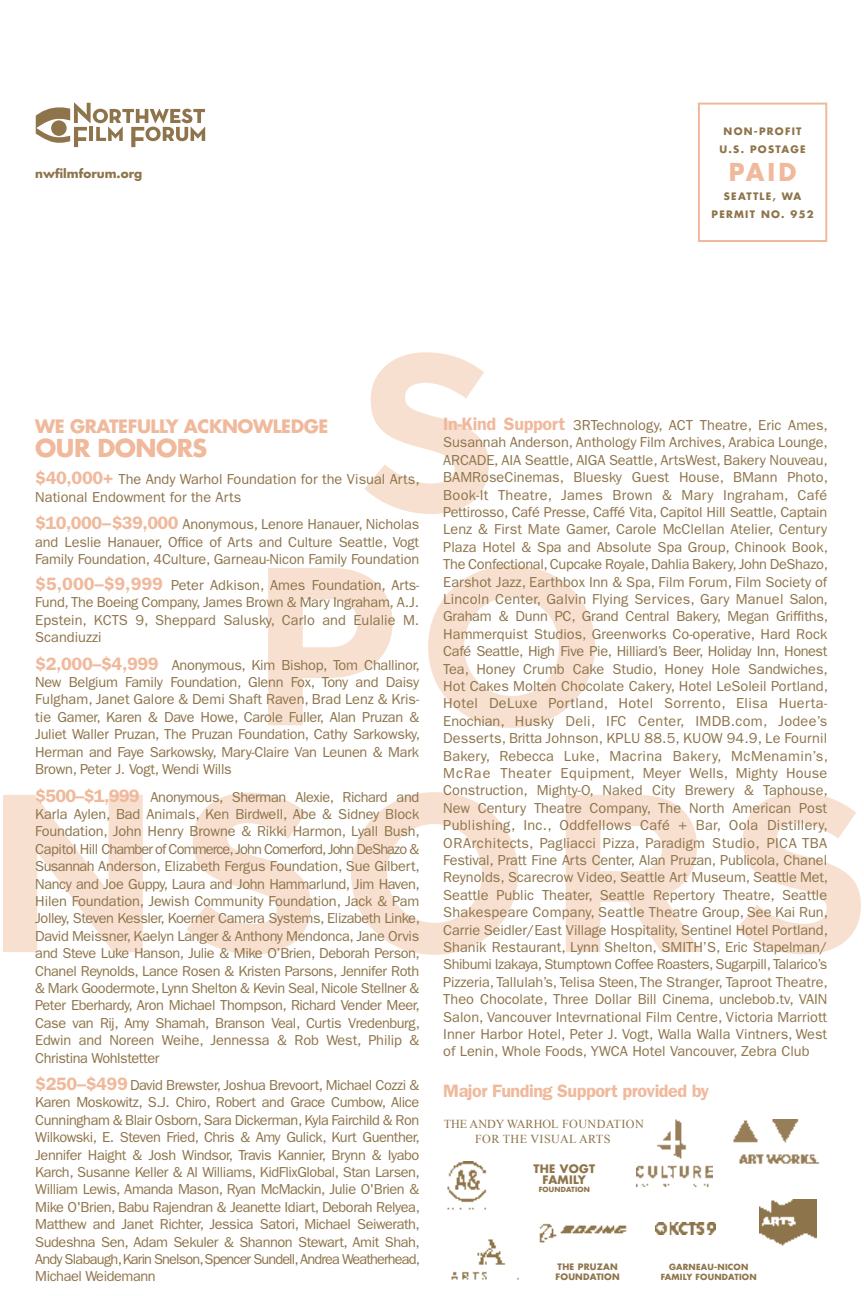
<style>
.page{position:relative;width:864px;height:1296px;background:#fff}
.page>*{position:absolute;margin:0;border:0;box-sizing:border-box;transform-origin:0 0}
.t1{font:700 24px "Futura Std";letter-spacing:-.025em;color:#f0b99c}
.t2{font:600 18px "ITC Franklin Gothic Std";letter-spacing:-.025em;color:#f0b99c}
.t3{font:700 18px "Futura Std";letter-spacing:-.025em;color:#f0b99c}
.t4{font:14.4px/17.4px "ITC Franklin Gothic Std";letter-spacing:-.01em;color:#8e744a;text-align:justify}
.t5{font:12.2px/15px "Times New Roman";letter-spacing:.025em;color:#8e744a;text-align:center}
.t6{font:700 12px "Futura Std";color:#8e744a}
.t7{font:700 11.4px/11px "Futura Std";letter-spacing:.025em;color:#8e744a;text-align:center}
.t8{font:700 10px/18.4px "Futura Std";letter-spacing:.125em;color:#8e744a;text-align:center}
.t9{font:700 8.6px/10.4px "Futura Std";letter-spacing:.025em;color:#8e744a}
.t10{font:700 8.2px/10px "Futura Std";letter-spacing:.025em;color:#8e744a;text-align:center}
.t11{font:700 7px "Futura Std";letter-spacing:.025em;color:#8e744a}
.s1{font-weight:600;font-size:18px;color:#f0b99c}
</style>
<div class="page">
<svg style="left:3px;top:792px;width:858px;height:163px"></svg>
<svg style="left:268px;top:565px;width:327px;height:163px"></svg>
<svg style="left:364px;top:352px;width:125px;height:162px"></svg>
<img style="left:733px;top:1120px;width:87px;height:44px">
<img style="left:636px;top:1120px;width:76px;height:66px">
<img style="left:447px;top:1162px;width:40px;height:48px">
<img style="left:539px;top:1223px;width:88px;height:20px">
<img style="left:655px;top:1223px;width:61px;height:12px">
<div style="left:698px;top:103px;width:129px;height:139px;border:2px solid #f0b99c"></div>
<svg style="left:36px;top:103px;width:169px;height:44px"></svg>
<img style="left:451px;top:1239px;width:68px;height:41px">
<img style="left:759px;top:1200px;width:57px;height:46px">
<p class="t6" style="left:35px;top:165px;width:109px">nwfilmforum.org</p>
<p class="t8" style="left:720px;top:122px;width:88px">NON-PROFIT<br>U.S. POSTAGE</p>
<h1 class="t1" style="left:729px;top:156px;width:69px">PAID</h1>
<p class="t8" style="left:712px;top:187px;width:104px">SEATTLE, WA<br>PERMIT NO. 952</p>
<p class="t3" style="left:35px;top:414px;width:295px">WE GRATEFULLY ACKNOWLEDGE</p>
<h1 class="t1" style="left:35px;top:432px;width:173px">OUR DONORS</h1>
<p class="t4" style="left:35px;top:471px;width:386px"><span class="s1">$40,000+</span> The Andy Warhol Foundation for the Visual Arts,<br>National Endowment for the Arts</p>
<p class="t4" style="left:35px;top:516px;width:386px"><span class="s1">$10,000–$39,000</span> Anonymous, Lenore Hanauer, Nicholas and Leslie Hanauer, Office of Arts and Culture Seattle, Vogt Family Foundation, 4Culture, Garneau-Nicon Family Foundation</p>
<p class="t4" style="left:35px;top:576px;width:386px"><span class="s1">$5,000–$9,999</span> Peter Adkison, Ames Foundation, Arts-Fund, The Boeing Company, James Brown &amp; Mary Ingraham, A.J.<br>Epstein, KCTS 9, Sheppard Salusky, Carlo and Eulalie M.<br>Scandiuzzi</p>
<p class="t4" style="left:35px;top:656px;width:386px"><span class="s1">$2,000–$4,999</span> Anonymous, Kim Bishop, Tom Challinor, New Belgium Family Foundation, Glenn Fox, Tony and Daisy Fulgham, Janet Galore &amp; Demi Shaft Raven, Brad Lenz &amp; Kris&shy;tie Gamer, Karen &amp; Dave Howe, Carole Fuller, Alan Pruzan &amp; Juliet Waller Pruzan, The Pruzan Foundation, Cathy Sarkowsky, Herman and Faye Sarkowsky, Mary-Claire Van Leunen &amp; Mark Brown, Peter J. Vogt, Wendi Wills</p>
<p class="t4" style="left:35px;top:788px;width:386px"><span class="s1">$500–$1,999</span> Anonymous, Sherman Alexie, Richard and Karla Aylen, Bad Animals, Ken Birdwell, Abe &amp; Sidney Block Foundation, John Henry Browne &amp; Rikki Harmon, Lyall Bush, Capitol Hill Chamber of Commerce, John Comerford, John DeShazo &amp; Susannah Anderson, Elizabeth Fergus Foundation, Sue Gilbert, Nancy and Joe Guppy, Laura and John Hammarlund, Jim Haven, Hilen Foundation, Jewish Community Foundation, Jack &amp; Pam Jolley, Steven Kessler, Koerner Camera Systems, Elizabeth Linke, David Meissner, Kaelyn Langer &amp; Anthony Mendonca, Jane Orvis and Steve Luke Hanson, Julie &amp; Mike O’Brien, Deborah Person, Chanel Reynolds, Lance Rosen &amp; Kristen Parsons, Jennifer Roth &amp; Mark Goodermote, Lynn Shelton &amp; Kevin Seal, Nicole Stellner &amp; Peter Eberhardy, Aron Michael Thompson, Richard Vender Meer, Case van Rij, Amy Shamah, Branson Veal, Curtis Vredenburg, Edwin and Noreen Weihe, Jennessa &amp; Rob West, Philip &amp; Christina Wohlstetter</p>
<p class="t4" style="left:35px;top:1077px;width:386px"><span class="s1">$250–$499</span> David Brewster, Joshua Brevoort, Michael Cozzi &amp; Karen Moskowitz, S.J. Chiro, Robert and Grace Cumbow, Alice Cunningham &amp; Blair Osborn, Sara Dickerman, Kyla Fairchild &amp; Ron Wilkowski, E. Steven Fried, Chris &amp; Amy Gulick, Kurt Guenther, Jennifer Haight &amp; Josh Windsor, Travis Kannier, Brynn &amp; Iyabo Karch, Susanne Keller &amp; Al Williams, KidFlixGlobal, Stan Larsen, William Lewis, Amanda Mason, Ryan McMackin, Julie O'Brien &amp; Mike O'Brien, Babu Rajendran &amp; Jeanette Idiart, Deborah Relyea, Matthew and Janet Richter, Jessica Satori, Michael Seiwerath, Sudeshna Sen, Adam Sekuler &amp; Shannon Stewart, Amit Shah, Andy Slabaugh,Karin Snelson,Spencer Sundell, Andrea Weatherhead, Michael Weidemann</p>
<p class="t4" style="left:443px;top:417px;width:386px"><span class="s1">In-Kind Support</span> 3RTechnology, ACT Theatre, Eric Ames, Susannah Anderson, Anthology Film Archives, Arabica Lounge, ARCADE, AIA Seattle, AIGA Seattle, ArtsWest, Bakery Nouveau, BAMRoseCinemas, Bluesky Guest House, BMann Photo, Book-It Theatre, James Brown &amp; Mary Ingraham, Café Pettirosso, Café Presse, Caffé Vita, Capitol Hill Seattle, Captain Lenz &amp; First Mate Gamer, Carole McClellan Atelier, Century Plaza Hotel &amp; Spa and Absolute Spa Group, Chinook Book, The Confectional, Cupcake Royale, Dahlia Bakery, John DeShazo, Earshot Jazz, Earthbox Inn &amp; Spa, Film Forum, Film Society of Lincoln Center, Galvin Flying Services, Gary Manuel Salon, Graham &amp; Dunn PC, Grand Central Bakery, Megan Griffiths, Hammerquist Studios, Greenworks Co-operative, Hard Rock Café Seattle, High Five Pie, Hilliard’s Beer, Holiday Inn, Honest Tea, Honey Crumb Cake Studio, Honey Hole Sandwiches, Hot Cakes Molten Chocolate Cakery, Hotel LeSoleil Portland, Hotel DeLuxe Portland, Hotel Sorrento, Elisa Huerta-Enochian, Husky Deli, IFC Center, IMDB.com, Jodee’s Desserts, Britta Johnson, KPLU 88.5, KUOW 94.9, Le Fournil Bakery, Rebecca Luke, Macrina Bakery, McMenamin’s, McRae Theater Equipment, Meyer Wells, Mighty House Construction, Mighty-O, Naked City Brewery &amp; Taphouse, New Century Theatre Company, The North American Post Publishing, Inc., Oddfellows Café + Bar, Oola Distillery, ORArchitects, Pagliacci Pizza, Paradigm Studio, PICA TBA Festival, Pratt Fine Arts Center, Alan Pruzan, Publicola, Chanel Reynolds, Scarecrow Video, Seattle Art Museum, Seattle Met, Seattle Public Theater, Seattle Repertory Theatre, Seattle Shakespeare Company, Seattle Theatre Group, See Kai Run, Carrie Seidler/East Village Hospitality, Sentinel Hotel Portland, Shanik Restaurant, Lynn Shelton, SMITH’S, Eric Stapelman/ Shibumi Izakaya, Stumptown Coffee Roasters, Sugarpill, Talarico’s Pizzeria, Tallulah’s, Telisa Steen, The Stranger, Taproot Theatre, Theo Chocolate, Three Dollar Bill Cinema, unclebob.tv, VAIN Salon, Vancouver Intevrnational Film Centre, Victoria Marriott Inner Harbor Hotel, Peter J. Vogt, Walla Walla Vintners, West of Lenin, Whole Foods, YWCA Hotel Vancouver, Zebra Club</p>
<p class="t2" style="left:443px;top:1080px;width:267px">Major Funding Support provided by</p>
<p class="t5" style="left:444px;top:1116px;width:201px">THE ANDY WARHOL FOUNDATION<br>FOR THE VISUAL ARTS</p>
<p class="t7" style="left:533px;top:1164px;width:63px">THE VOGT<br>FAMILY</p>
<p class="t11" style="left:539px;top:1184px;width:53px">FOUNDATION</p>
<p class="t9" style="left:556px;top:1262px;width:66px">THE PRUZAN<br>FOUNDATION</p>
<p class="t10" style="left:661px;top:1262px;width:97px">GARNEAU-NICON<br>FAMILY FOUNDATION</p>
</div>
